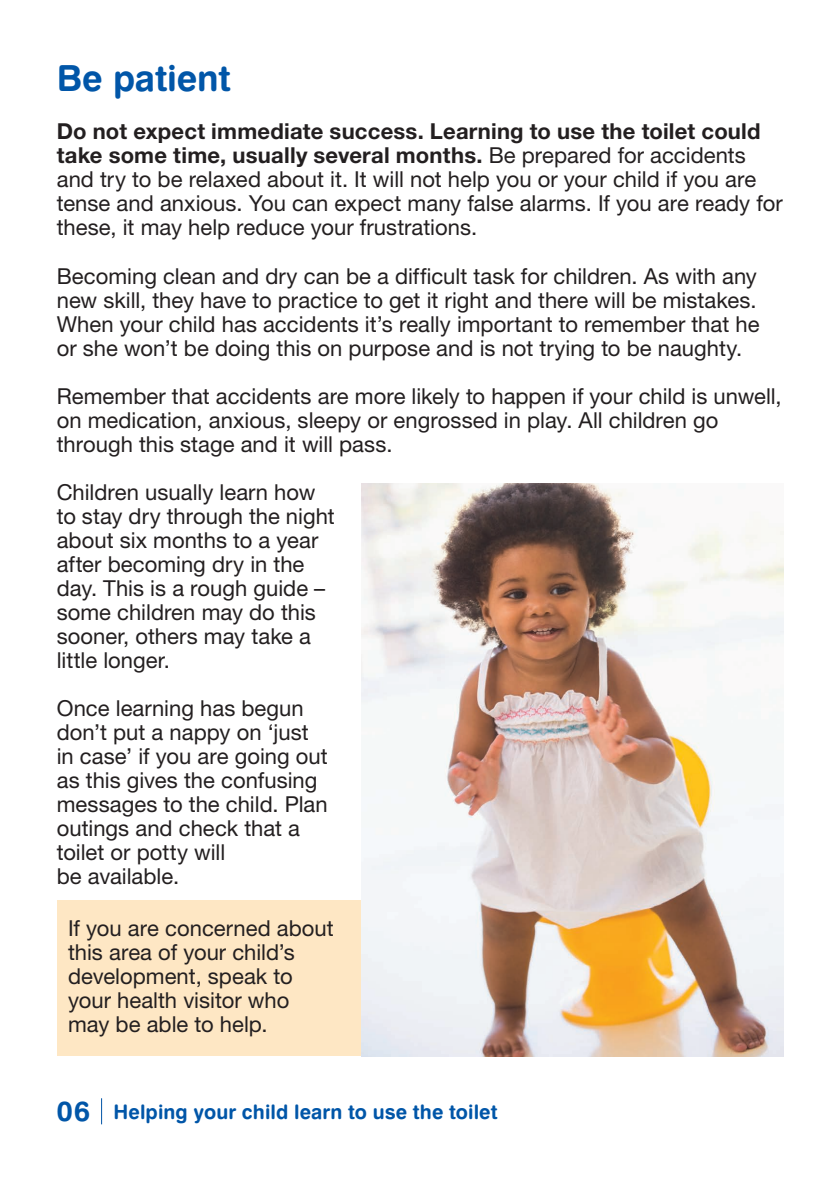
<style>
.page{position:relative;width:840px;height:1191px;background:#fff}
.page>*{position:absolute;margin:0;border:0;box-sizing:border-box;transform-origin:0 0}
.t1{font:36px "Swiss 721 BT Bold Rounded";letter-spacing:-.005em;color:#0156a8}
.t2{font:22px/24px "Helvetica Neue";color:#231f20}
.t3{font:20px "Swiss 721 BT Bold Rounded";letter-spacing:.005em;color:#0156a8}
.s1{font-weight:700}
.s2{font-size:28px}
</style>
<div class="page">
<div style="left:58px;top:900px;width:724px;height:156px;background:#fee7c4"></div>
<img style="left:361px;top:483px;width:421px;height:573px">
<svg style="left:101px;top:1098px;width:1px;height:26px"></svg>
<h1 class="t1" style="left:57px;top:56px;width:175px">Be patient</h1>
<p class="t2" style="left:57px;top:119px;width:727px"><span class="s1">Do not expect immediate success. Learning to use the toilet could take some time, usually several months.</span> Be prepared for accidents and try to be relaxed about it. It will not help you or your child if you are tense and anxious. You can expect many false alarms. If you are ready for these, it may help reduce your frustrations.</p>
<p class="t2" style="left:57px;top:263px;width:703px">Becoming clean and dry can be a difficult task for children. As with any new skill, they have to practice to get it right and there will be mistakes.<br>When your child has accidents it’s really important to remember that he or she won’t be doing this on purpose and is not trying to be naughty.</p>
<p class="t2" style="left:57px;top:383px;width:725px">Remember that accidents are more likely to happen if your child is unwell, on medication, anxious, sleepy or engrossed in play. All children go through this stage and it will pass.</p>
<p class="t2" style="left:57px;top:479px;width:279px">Children usually learn how to stay dry through the night about six months to a year after becoming dry in the day. This is a rough guide – some children may do this sooner, others may take a little longer.</p>
<p class="t2" style="left:57px;top:695px;width:272px">Once learning has begun don’t put a nappy on ‘just in case’ if you are going out as this gives the confusing messages to the child. Plan outings and check that a toilet or potty will<br>be available.</p>
<p class="t2" style="left:68px;top:915px;width:267px">If you are concerned about this area of your child’s development, speak to your health visitor who may be able to help.</p>
<p class="t3" style="left:57px;top:1099px;width:442px"><span class="s2">06</span> Helping your child learn to use the toilet</p>
</div>
